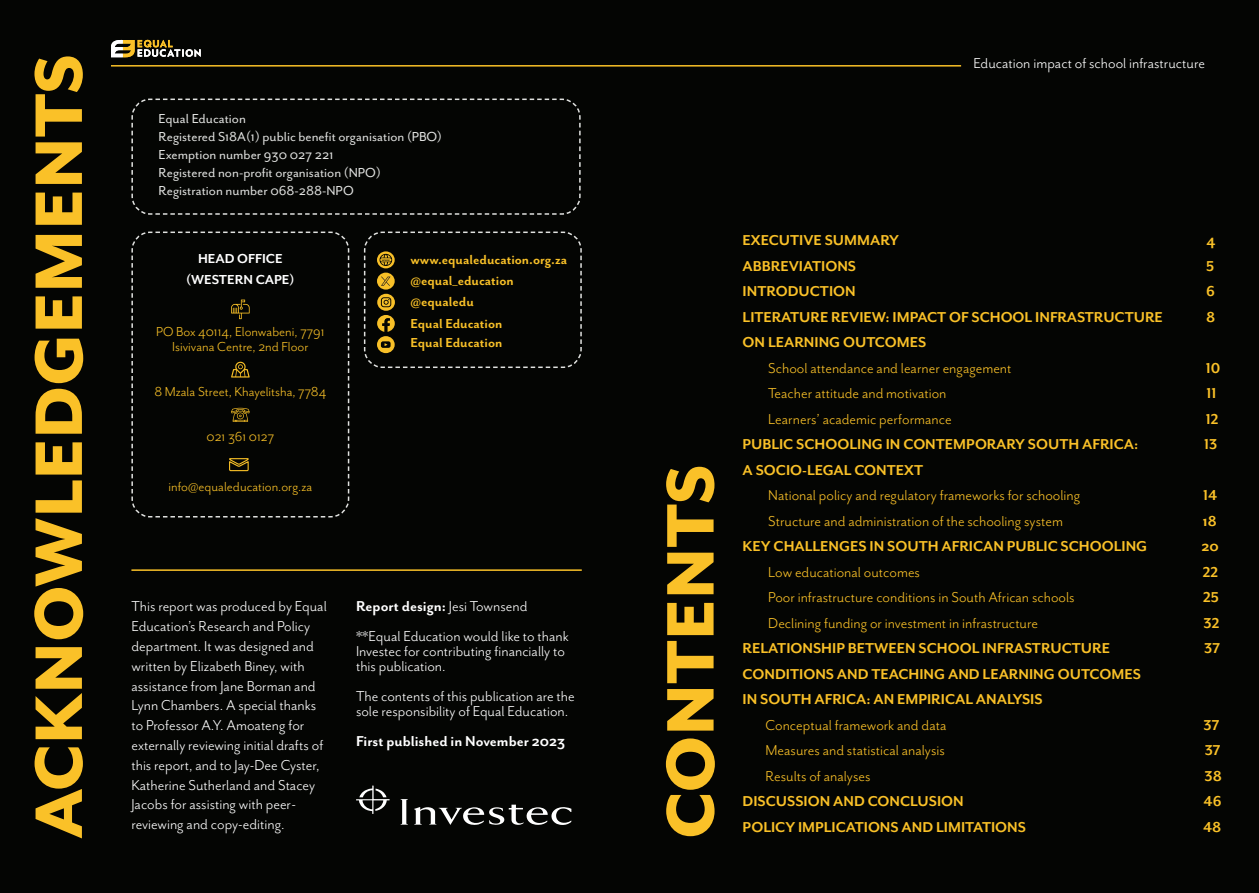
<style>
.page{position:relative;width:1259px;height:893px;background:#040503}
.page>*{position:absolute;margin:0;border:0;box-sizing:border-box;transform-origin:0 0}
.t1{font:800 77.25px "Mr Eaves San OT";color:#fac128}
.t2{font:16.5px/19.8px "Mr Eaves San OT";color:#fff}
.t3{font:700 16.5px "Mr Eaves San OT";color:#fac128}
.t4{font:16.5px "Mr Eaves San OT";color:#fac128}
.t5{font:700 16.5px "Mr Eaves San OT";color:#fff}
.t6{font:15px "Mr Eaves San OT";color:#e0e1df}
.t7{font:15px "Mr Eaves San OT";color:#f8c027}
.t8{font:700 15px "Mr Eaves San OT";color:#f8c028}
.t9{font:700 15px "Mr Eaves San OT";color:#fff}
.t10{font:600 2.85px "Montserrat";color:#040503;scale:1.04 1}
.s1{font-weight:400}
</style>
<div class="page">
<hr style="left:111px;top:65px;width:850px;height:2px;background:#fac128">
<hr style="left:131px;top:569px;width:451px;height:2px;background:#fac128">
<svg style="left:111px;top:40px;width:90px;height:17px"></svg>
<svg style="left:131px;top:98px;width:450px;height:117px"></svg>
<svg style="left:131px;top:231px;width:219px;height:287px"></svg>
<svg style="left:400px;top:799px;width:8px;height:26px"></svg>
<svg style="left:414px;top:805px;width:157px;height:20px"></svg>
<svg style="left:356px;top:785px;width:34px;height:29px"></svg>
<svg style="left:363px;top:231px;width:219px;height:137px"></svg>
<p class="t1" style="left:14px;top:839px;width:786px;rotate:-90deg">ACKNOWLEDGEMENTS</p>
<p class="t6" style="left:159px;top:110px;width:89px">Equal Education</p>
<p class="t6" style="left:159px;top:128px;width:285px">Registered S18A(1) public benefit organisation (PBO)</p>
<p class="t6" style="left:159px;top:146px;width:176px">Exemption number 930 027 221</p>
<p class="t6" style="left:159px;top:164px;width:224px">Registered non-profit organisation (NPO)</p>
<p class="t6" style="left:159px;top:182px;width:197px">Registration number 068-288-NPO</p>
<p class="t9" style="left:198px;top:250px;width:86px">HEAD OFFICE</p>
<p class="t9" style="left:186px;top:271px;width:110px">(WESTERN CAPE)</p>
<p class="t7" style="left:156px;top:324px;width:170px">PO Box 40114, Elonwabeni, 7791</p>
<p class="t7" style="left:172px;top:339px;width:138px">Isivivana Centre, 2nd Floor</p>
<p class="t7" style="left:154px;top:384px;width:173px">8 Mzala Street, Khayelitsha, 7784</p>
<p class="t7" style="left:206px;top:429px;width:69px">021 361 0127</p>
<p class="t7" style="left:168px;top:478px;width:145px">info@equaleducation.org.za</p>
<p class="t10" style="left:382px;top:258px;width:9px">www</p>
<p class="t8" style="left:410px;top:251px;width:158px">www.equaleducation.org.za</p>
<p class="t8" style="left:410px;top:272px;width:105px">@equal_education</p>
<p class="t8" style="left:410px;top:293px;width:65px">@equaledu</p>
<p class="t8" style="left:410px;top:315px;width:93px">Equal Education</p>
<p class="t8" style="left:410px;top:334px;width:93px">Equal Education</p>
<p class="t2" style="left:131px;top:597px;width:197px">This report was produced by Equal<br>Education’s Research and Policy department. It was designed and written by Elizabeth Biney, with assistance from Jane Borman and<br>Lynn Chambers. A special thanks to Professor A.Y. Amoateng for externally reviewing initial drafts of this report, and to Jay-Dee Cyster,<br>Katherine Sutherland and Stacey<br>Jacobs for assisting with peer&shy;reviewing and copy-editing.</p>
<p class="t5" style="left:356px;top:597px;width:173px">Report design: <span class="s1">Jesi Townsend</span></p>
<p class="t2" style="left:356px;top:629px;width:214px;line-height:15px">**Equal Education would like to thank<br>Investec for contributing financially to this publication.</p>
<p class="t2" style="left:356px;top:689px;width:220px;line-height:15px">The contents of this publication are the sole responsibility of Equal Education.</p>
<p class="t5" style="left:356px;top:732px;width:211px">First published in November 2023</p>
<p class="t2" style="left:973px;top:53px;width:233px">Education impact of school infrastructure</p>
<p class="t1" style="left:646px;top:839px;width:376px;rotate:-90deg">CONTENTS</p>
<p class="t3" style="left:742px;top:231px;width:158px">EXECUTIVE SUMMARY</p>
<p class="t3" style="left:1206px;top:231px;width:11px">4</p>
<p class="t3" style="left:742px;top:257px;width:115px">ABBREVIATIONS</p>
<p class="t3" style="left:1206px;top:257px;width:10px">5</p>
<p class="t3" style="left:742px;top:282px;width:115px">INTRODUCTION</p>
<p class="t3" style="left:1206px;top:282px;width:10px">6</p>
<p class="t3" style="left:742px;top:308px;width:422px">LITERATURE REVIEW: IMPACT OF SCHOOL INFRASTRUCTURE</p>
<p class="t3" style="left:1206px;top:308px;width:11px">8</p>
<p class="t3" style="left:742px;top:333px;width:185px">ON LEARNING OUTCOMES</p>
<p class="t4" style="left:768px;top:359px;width:245px">School attendance and learner engagement</p>
<p class="t3" style="left:1205px;top:359px;width:16px">10</p>
<p class="t4" style="left:768px;top:384px;width:180px">Teacher attitude and motivation</p>
<p class="t3" style="left:1206px;top:384px;width:12px">11</p>
<p class="t4" style="left:768px;top:410px;width:185px">Learners’ academic performance</p>
<p class="t3" style="left:1205px;top:410px;width:14px">12</p>
<p class="t3" style="left:742px;top:435px;width:397px">PUBLIC SCHOOLING IN CONTEMPORARY SOUTH AFRICA:</p>
<p class="t3" style="left:1204px;top:435px;width:15px">13</p>
<p class="t3" style="left:742px;top:461px;width:182px">A SOCIO-LEGAL CONTEXT</p>
<p class="t4" style="left:768px;top:486px;width:313px">National policy and regulatory frameworks for schooling</p>
<p class="t3" style="left:1203px;top:486px;width:16px">14</p>
<p class="t4" style="left:768px;top:512px;width:296px">Structure and administration of the schooling system</p>
<p class="t3" style="left:1203px;top:512px;width:15px">18</p>
<p class="t3" style="left:742px;top:537px;width:406px">KEY CHALLENGES IN SOUTH AFRICAN PUBLIC SCHOOLING</p>
<p class="t3" style="left:1201px;top:537px;width:19px">20</p>
<p class="t4" style="left:768px;top:563px;width:153px">Low educational outcomes</p>
<p class="t3" style="left:1202px;top:563px;width:17px">22</p>
<p class="t4" style="left:768px;top:588px;width:308px">Poor infrastructure conditions in South African schools</p>
<p class="t3" style="left:1203px;top:588px;width:17px">25</p>
<p class="t4" style="left:768px;top:614px;width:271px">Declining funding or investment in infrastructure</p>
<p class="t3" style="left:1203px;top:614px;width:17px">32</p>
<p class="t3" style="left:742px;top:639px;width:369px">RELATIONSHIP BETWEEN SCHOOL INFRASTRUCTURE</p>
<p class="t3" style="left:1204px;top:639px;width:17px">37</p>
<p class="t3" style="left:742px;top:665px;width:400px">CONDITIONS AND TEACHING AND LEARNING OUTCOMES</p>
<p class="t3" style="left:742px;top:690px;width:301px">IN SOUTH AFRICA: AN EMPIRICAL ANALYSIS</p>
<p class="t4" style="left:765px;top:716px;width:183px">Conceptual framework and data</p>
<p class="t3" style="left:1203px;top:716px;width:17px">37</p>
<p class="t4" style="left:765px;top:741px;width:181px">Measures and statistical analysis</p>
<p class="t3" style="left:1204px;top:741px;width:17px">37</p>
<p class="t4" style="left:765px;top:767px;width:107px">Results of analyses</p>
<p class="t3" style="left:1204px;top:767px;width:19px">38</p>
<p class="t3" style="left:742px;top:792px;width:223px">DISCUSSION AND CONCLUSION</p>
<p class="t3" style="left:1203px;top:792px;width:20px">46</p>
<p class="t3" style="left:742px;top:817px;width:285px">POLICY IMPLICATIONS AND LIMITATIONS</p>
<p class="t3" style="left:1203px;top:817px;width:20px">48</p>
</div>
